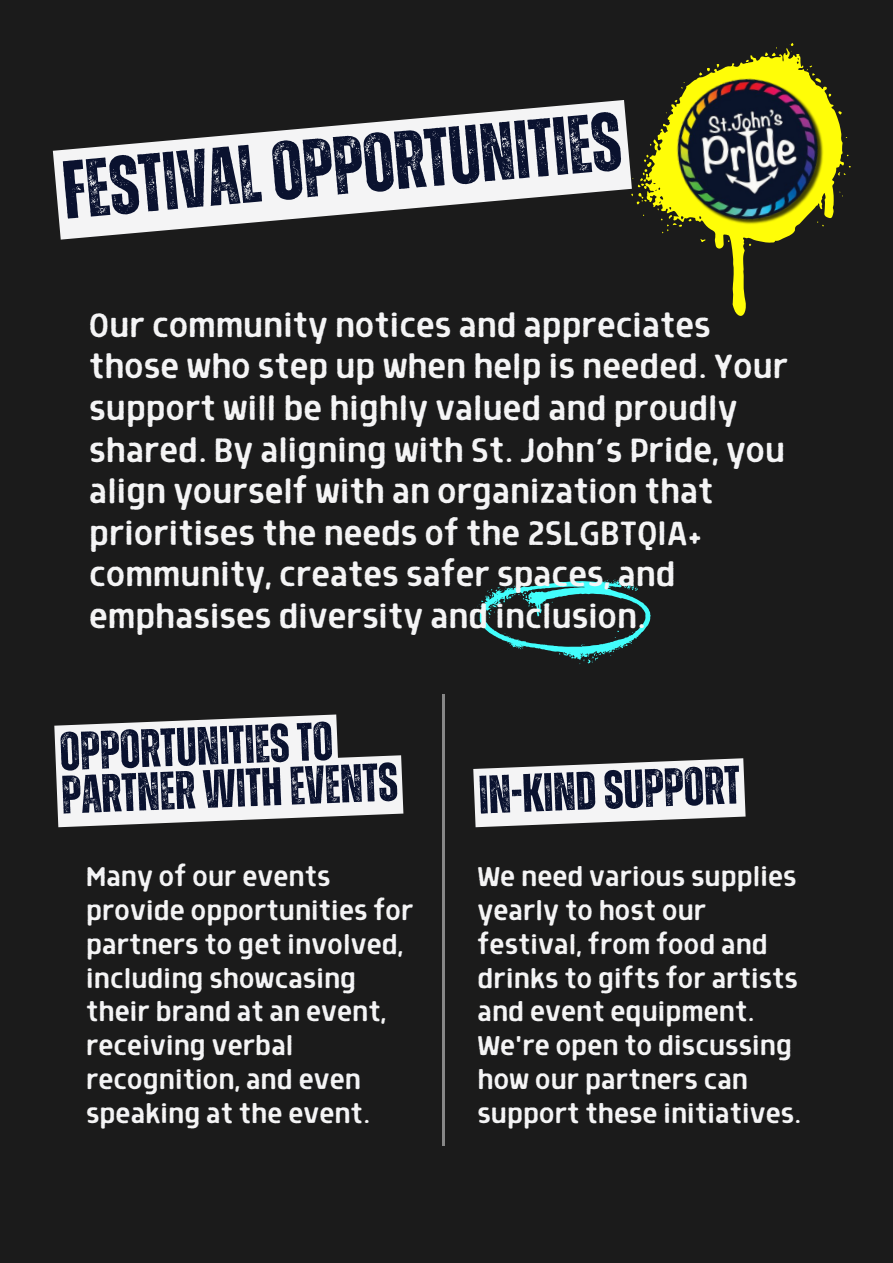
<style>
.page{position:relative;width:893px;height:1263px;background:#1b1b1b}
.page>*{position:absolute;margin:0;border:0;box-sizing:border-box;transform-origin:0 0}
.t1{font:700 82.35px "Zuume Rough";color:#0a122f}
.t2{font:700 54px/43.1px "Zuume Rough";color:#0a122f}
.t3{font:39px/41.6px "Grimpt Print";color:#f4f4f5}
.t4{font:31.5px/33.8px "Grimpt Print";color:#f4f4f5}
</style>
<div class="page">
<svg style="left:53px;top:100px;width:578px;height:140px;fill:#f4f4f5"></svg>
<svg style="left:631px;top:43px;width:170px;height:273px"></svg>
<img style="left:661px;top:60px;width:190px;height:193px">
<svg style="left:477px;top:579px;width:173px;height:85px"></svg>
<hr style="left:442px;top:695px;width:3px;height:451px;background:#f4f4f5">
<svg style="left:54px;top:714px;width:349px;height:113px"></svg>
<svg style="left:473px;top:758px;width:272px;height:69px"></svg>
<p class="t1" style="left:60px;top:153px;width:562px;rotate:-5deg">FESTIVALOPPORTUNITIES</p>
<h1 class="t3" style="left:89px;top:300px;width:700px">Our community notices and appreciates those who step up when help is needed. Your support will be highly valued and proudly shared. By aligning with St. John’s Pride, you align yourself with an organization that prioritises the needs of the 2SLGBTQIA+ community, creates safer spaces, and emphasises diversity and inclusion.</h1>
<p class="t2" style="left:59px;top:732px;width:338px;rotate:-2deg">Opportunitiesto<br>PartnerwithEvents</p>
<h3 class="t4" style="left:86px;top:856px;width:329px">Many of our events provide opportunities for partners to get involved, including showcasing their brand at an event, receiving verbal recognition, and even speaking at the event.</h3>
<p class="t2" style="left:478px;top:775px;width:263px;rotate:-2deg">In-kindSupport</p>
<h2 class="t4" style="left:477px;top:856px;width:325px">We need various supplies yearly to host our festival, from food and drinks to gifts for artists and event equipment.<br>We're open to discussing how our partners can support these initiatives.</h2>
</div>
